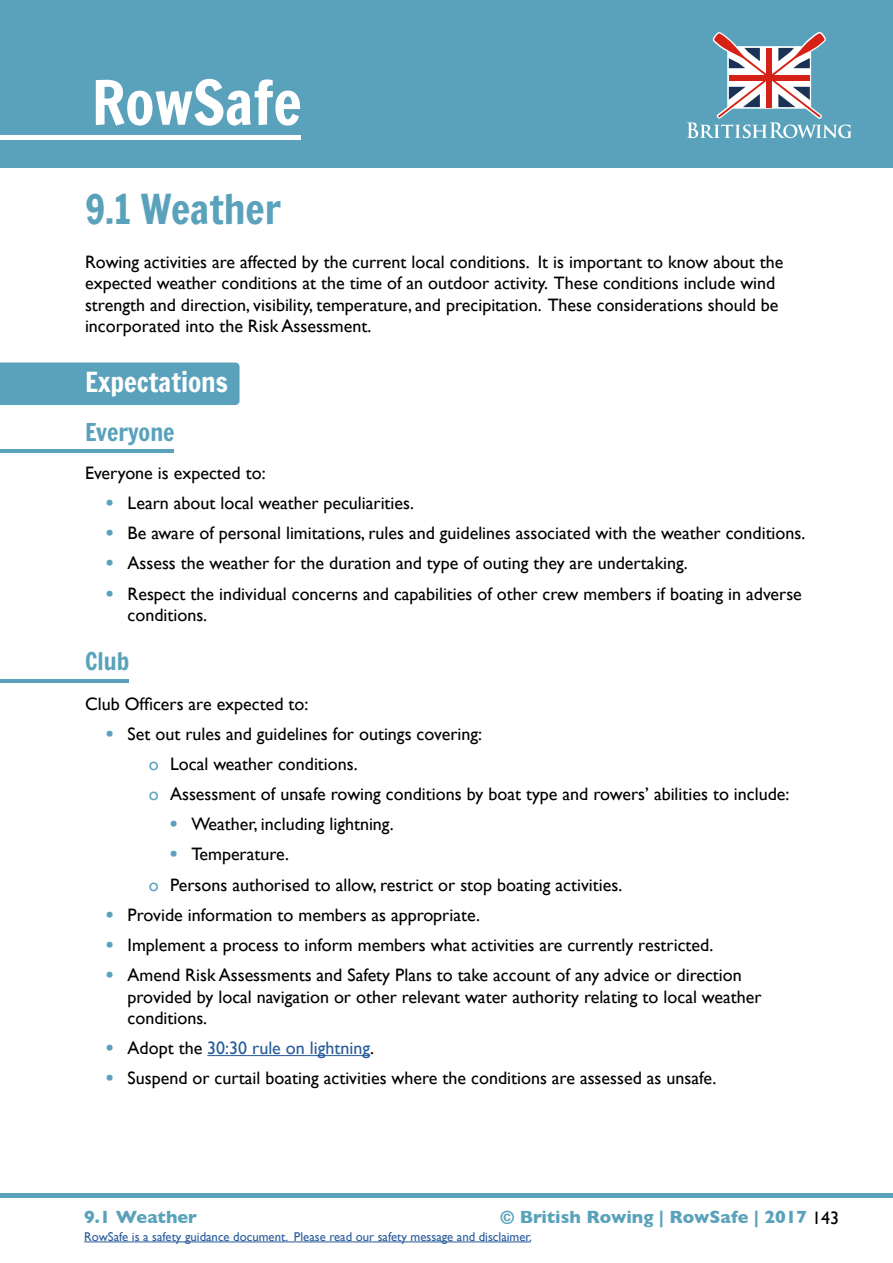
<style>
.page{position:relative;width:893px;height:1263px;background:#fff}
.page>*{position:absolute;margin:0;border:0;box-sizing:border-box;transform-origin:0 0}
.t1{font:60px "Francois One";color:#fff}
.Section_sub_heading{font:40.5px "Francois One";color:#5aa2bb}
.Heading_18pt{font:27px "Francois One";color:#fff}
.Sub-heading{font:24px "Francois One";color:#5aa2bb}
.Body_copy{font:18px/21.6px "Gill Sans";color:#000}
.Bullet_intro_line{font:18px "Gill Sans";color:#000}
.t2{font:700 18px "Gill Sans";color:#5aa2bb}
.t3{font:18px "Gill Sans";color:#275b9b}
.Disclaimer{font:12.75px "Gill Sans";color:#275b9b}
.s1{font-family:"Francois One";color:#5aa2bb}
.s2{color:#5aa2bb}
.s3{color:#000}
.s4{font-weight:400;color:#000}
</style>
<div class="page">
<hr style="left:0;top:1193px;width:893px;height:4px;background:#5aa2bb">
<div style="left:0;top:0;width:893px;height:168px;background:#5aa2bb"></div>
<svg style="left:687px;top:32px;width:165px;height:106px"></svg>
<hr style="left:0;top:135px;width:301px;height:4px;background:#fff">
<hr style="left:84px;top:1241px;width:447px;height:1px;background:#275b9b">
<div style="left:0;top:362px;width:240px;height:43px;background:#5aa2bb"></div>
<hr style="left:0;top:449px;width:174px;height:4px;background:#5aa2bb">
<hr style="left:207px;top:1055px;width:163px;height:1px;background:#275b9b">
<hr style="left:0;top:679px;width:128px;height:3px;background:#5aa2bb">
<h1 class="t1" style="left:92px;top:59px;width:211px">RowSafe</h1>
<p class="Section_sub_heading" style="left:85px;top:180px;width:198px">9.1 Weather</p>
<p class="Body_copy" style="left:85px;top:250px;width:700px">Rowing activities are affected by the current local conditions. It is important to know about the expected weather conditions at the time of an outdoor activity. These conditions include wind strength and direction, visibility, temperature, and precipitation. These considerations should be incorporated into the Risk Assessment.</p>
<p class="Heading_18pt" style="left:85px;top:363px;width:145px">Expectations</p>
<p class="Sub-heading" style="left:85px;top:415px;width:91px">Everyone</p>
<p class="Bullet_intro_line" style="left:85px;top:462px;width:182px">Everyone is expected to:</p>
<p class="Body_copy" style="left:106px;top:492px;width:309px"><span class="s1">•</span> Learn about local weather peculiarities.</p>
<p class="Body_copy" style="left:106px;top:522px;width:701px"><span class="s1">•</span> Be aware of personal limitations, rules and guidelines associated with the weather conditions.</p>
<p class="Body_copy" style="left:106px;top:552px;width:583px"><span class="s1">•</span> Assess the weather for the duration and type of outing they are undertaking.</p>
<p class="Body_copy" style="left:128px;top:582px;width:676px;text-indent:-21px"><span class="s1">•</span> Respect the individual concerns and capabilities of other crew members if boating in adverse conditions.</p>
<p class="Sub-heading" style="left:85px;top:644px;width:46px">Club</p>
<p class="Bullet_intro_line" style="left:85px;top:693px;width:225px">Club Officers are expected to:</p>
<p class="Body_copy" style="left:106px;top:723px;width:377px"><span class="s1">•</span> Set out rules and guidelines for outings covering:</p>
<p class="Body_copy" style="left:149px;top:753px;width:210px"><span class="s2">o</span> Local weather conditions.</p>
<p class="Body_copy" style="left:149px;top:783px;width:642px"><span class="s2">o</span> Assessment of unsafe rowing conditions by boat type and rowers’ abilities to include:</p>
<p class="Body_copy" style="left:170px;top:813px;width:225px"><span class="s1">•</span> Weather, including lightning.</p>
<p class="Body_copy" style="left:170px;top:843px;width:121px"><span class="s1">•</span> Temperature.</p>
<p class="Body_copy" style="left:149px;top:873px;width:475px"><span class="s2">o</span> Persons authorised to allow, restrict or stop boating activities.</p>
<p class="Body_copy" style="left:106px;top:904px;width:375px"><span class="s1">•</span> Provide information to members as appropriate.</p>
<p class="Body_copy" style="left:106px;top:934px;width:608px"><span class="s1">•</span> Implement a process to inform members what activities are currently restricted.</p>
<p class="Body_copy" style="left:128px;top:964px;width:635px;text-indent:-21px"><span class="s1">•</span> Amend Risk Assessments and Safety Plans to take account of any advice or direction provided by local navigation or other relevant water authority relating to local weather conditions.</p>
<p class="t3" style="left:106px;top:1037px;width:269px"><span class="s1">•</span> <span class="s3">Adopt the</span> 30:30 rule on lightning<span class="s3">.</span></p>
<p class="Body_copy" style="left:106px;top:1067px;width:611px"><span class="s1">•</span> Suspend or curtail boating activities where the conditions are assessed as unsafe.</p>
<p class="t2" style="left:84px;top:1202px;width:114px">9.1 Weather</p>
<p class="t2" style="left:500px;top:1203px;width:341px">© British Rowing | RowSafe | 2017 <span class="s4">143</span></p>
<p class="Disclaimer" style="left:84px;top:1229px;width:449px">RowSafe is a safety guidance document. Please read our safety message and disclaimer.</p>
</div>
